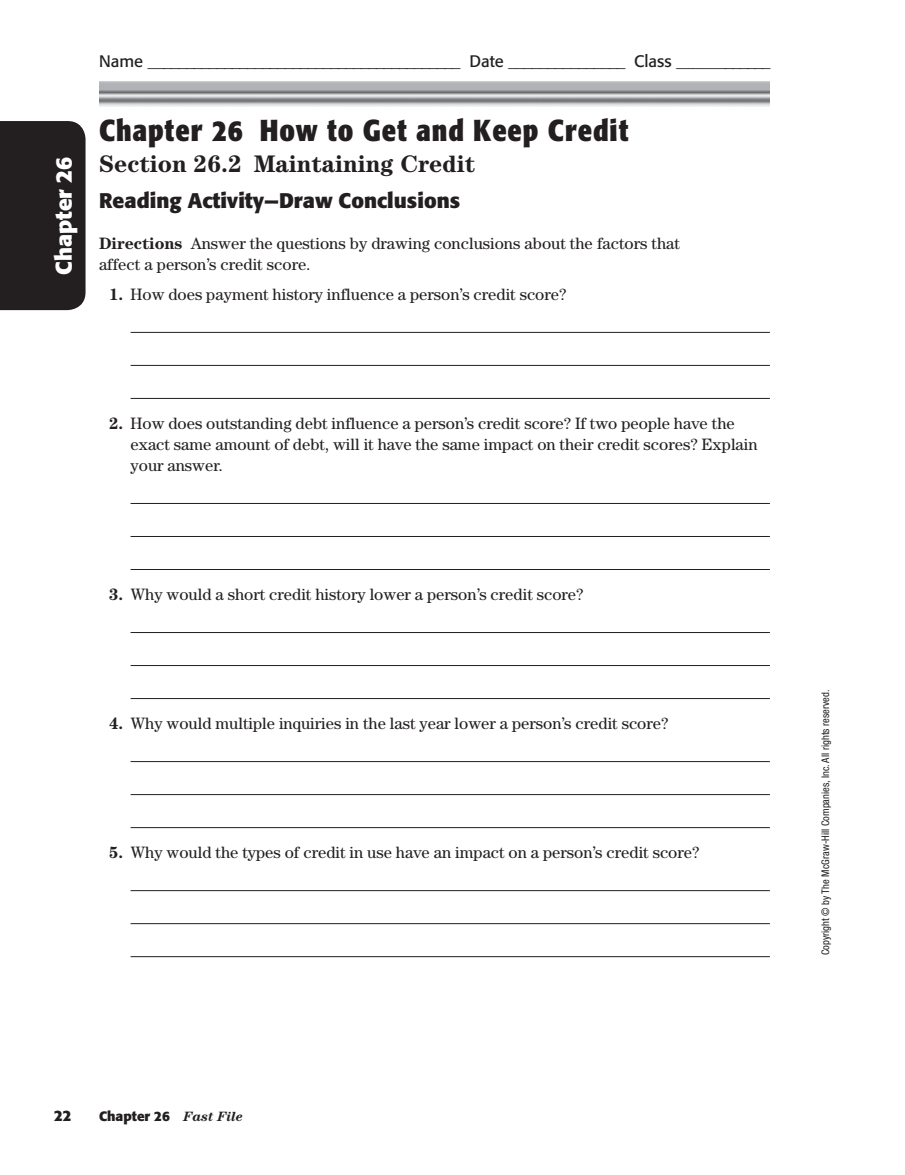
<style>
.page{position:relative;width:905px;height:1175px;background:#fff}
.page>*{position:absolute;margin:0;border:0;box-sizing:border-box;transform-origin:0 0}
.t1{font:700 30px "Formata OTF Cn";letter-spacing:.03em;color:#231f20}
.t2{font:700 24px "Century Std";color:#231f20}
.t3{font:700 22.5px "Formata OTF";color:#fff}
.t4{font:700 21px "Formata OTF";color:#231f20}
.t5{font:16.5px/21px "Century Std";color:#231f20}
.t6{font:16.5px "Formata OTF";color:#231f20}
.t7{font:700 15px "Formata OTF";color:#231f20}
.t8{font:700 13.5px "Formata OTF";color:#231f20}
.t9{font:condensed 10.5px "Helvetica Neue LT Std";color:#231f20}
.s1{font-weight:700}
.s2{font-family:"Century Std";font-style:italic}
</style>
<div class="page">
<div style="left:1px;top:121px;width:85px;height:189px;background:#231f20"></div>
<hr style="left:130px;top:332px;width:640px;height:1px;background:#231f20">
<hr style="left:130px;top:365px;width:640px;height:1px;background:#231f20">
<hr style="left:130px;top:398px;width:640px;height:1px;background:#231f20">
<hr style="left:130px;top:503px;width:640px;height:1px;background:#231f20">
<hr style="left:130px;top:536px;width:640px;height:1px;background:#231f20">
<hr style="left:130px;top:569px;width:640px;height:1px;background:#231f20">
<hr style="left:130px;top:632px;width:640px;height:1px;background:#231f20">
<hr style="left:130px;top:665px;width:640px;height:1px;background:#231f20">
<hr style="left:130px;top:698px;width:640px;height:1px;background:#231f20">
<hr style="left:130px;top:761px;width:640px;height:1px;background:#231f20">
<hr style="left:130px;top:794px;width:640px;height:1px;background:#231f20">
<hr style="left:130px;top:827px;width:640px;height:1px;background:#231f20">
<hr style="left:130px;top:890px;width:640px;height:1px;background:#231f20">
<hr style="left:130px;top:923px;width:640px;height:1px;background:#231f20">
<hr style="left:130px;top:956px;width:640px;height:1px;background:#231f20">
<p class="t6" style="left:99px;top:54px;width:673px">Name _________________________________________ Date _______________ Class ____________</p>
<h1 class="t1" style="left:99px;top:118px;width:531px">Chapter 26 How to Get and Keep Credit</h1>
<h3 class="t3" style="left:54px;top:275px;width:120px;rotate:-90deg">Chapter 26</h3>
<h2 class="t2" style="left:99px;top:156px;width:377px">Section 26.2 Maintaining Credit</h2>
<p class="t4" style="left:99px;top:191px;width:363px">Reading Activity—Draw Conclusions</p>
<p class="t5" style="left:99px;top:234px;width:582px"><span class="s1">Directions</span> Answer the questions by drawing conclusions about the factors that affect a person’s credit score.</p>
<p class="t5" style="left:109px;top:285px;width:459px"><span class="s1">1.</span> How does payment history influence a person’s credit score?</p>
<p class="t5" style="left:131px;top:414px;width:628px;text-indent:-21px"><span class="s1">2.</span> How does outstanding debt influence a person’s credit score? If two people have the exact same amount of debt, will it have the same impact on their credit scores? Explain your answer.</p>
<p class="t5" style="left:109px;top:585px;width:476px"><span class="s1">3.</span> Why would a short credit history lower a person’s credit score?</p>
<p class="t5" style="left:109px;top:714px;width:561px"><span class="s1">4.</span> Why would multiple inquiries in the last year lower a person’s credit score?</p>
<p class="t5" style="left:109px;top:843px;width:592px"><span class="s1">5.</span> Why would the types of credit in use have an impact on a person’s credit score?</p>
<p class="t9" style="left:821px;top:955px;width:267px;rotate:-90deg">Copyright © by The McGraw-Hill Companies, Inc. All rights reserved.</p>
<p class="t7" style="left:54px;top:1109px;width:19px">22</p>
<p class="t8" style="left:99px;top:1110px;width:146px">Chapter 26 <span class="s2">Fast File</span></p>
</div>
